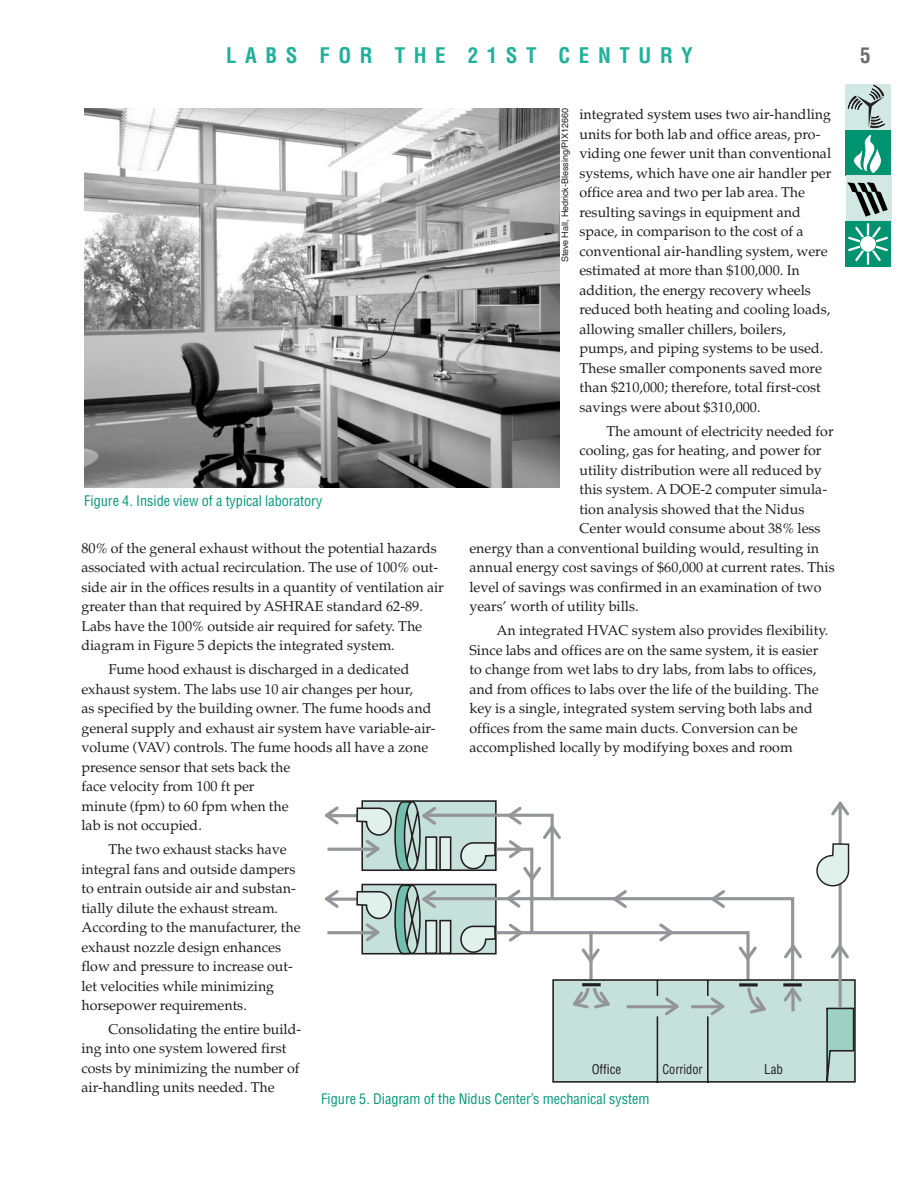
<style>
.page{position:relative;width:918px;height:1188px;background:#fff}
.page>*{position:absolute;margin:0;border:0;box-sizing:border-box;transform-origin:0 0}
.t1{font:700 condensed 21px "Helvetica";letter-spacing:.41em;color:#20b19a}
.t2{font:700 condensed 21px "Helvetica";color:#6c6d70}
.t3{font:14.25px/19.5px "Palatino";color:#231f20}
.t4{font:condensed 14.25px "Helvetica";color:#009b7a}
.t5{font:condensed 13.05px "Helvetica";color:#231f20}
.t6{font:condensed 13.05px "Helvetica";color:#231f20;scale:.94 1}
.t7{font:9px "Helvetica";color:#231f20}
</style>
<div class="page">
<div style="left:845px;top:84px;width:46px;height:46px;background:#d2e8e2"></div>
<div style="left:845px;top:130px;width:46px;height:46px;background:#009370"></div>
<div style="left:846px;top:175px;width:45px;height:46px;background:#d2e8e2"></div>
<div style="left:845px;top:221px;width:46px;height:46px;background:#009370"></div>
<svg style="left:847px;top:182px;width:41px;height:35px"></svg>
<svg style="left:848px;top:223px;width:40px;height:42px"></svg>
<svg style="left:848px;top:85px;width:37px;height:88px"></svg>
<img style="left:84px;top:108px;width:475px;height:380px">
<svg style="left:325px;top:800px;width:531px;height:282px"></svg>
<svg style="left:739px;top:983px;width:19px;height:4px"></svg>
<svg style="left:783px;top:983px;width:19px;height:4px"></svg>
<h1 class="t1" style="left:226px;top:47px;width:468px">LABS FOR THE 21ST CENTURY</h1>
<h1 class="t2" style="left:860px;top:47px;width:12px">5</h1>
<p class="t7" style="left:562px;top:262px;width:156px;rotate:-90deg">Steve Hall, Hedrick-Blessing/PIX12660</p>
<p class="t3" style="left:579px;top:106px;width:253px">integrated system uses two air-handling units for both lab and office areas, pro&shy;viding one fewer unit than conventional systems, which have one air handler per office area and two per lab area. The resulting savings in equipment and space, in comparison to the cost of a conventional air-handling system, were estimated at more than $100,000. In addition, the energy recovery wheels reduced both heating and cooling loads, allowing smaller chillers, boilers, pumps, and piping systems to be used.<br>These smaller components saved more than $210,000; therefore, total first-cost savings were about $310,000.</p>
<p class="t3" style="left:606px;top:423px;width:229px">The amount of electricity needed for</p>
<p class="t3" style="left:579px;top:442px;width:244px">cooling, gas for heating, and power for</p>
<p class="t3" style="left:579px;top:462px;width:244px">utility distribution were all reduced by</p>
<p class="t3" style="left:579px;top:481px;width:249px">this system. A DOE-2 computer simula-</p>
<p class="t3" style="left:579px;top:501px;width:227px">tion analysis showed that the Nidus</p>
<p class="t3" style="left:579px;top:520px;width:243px">Center would consume about 38% less</p>
<p class="t3" style="left:469px;top:540px;width:351px">energy than a conventional building would, resulting in</p>
<p class="t3" style="left:469px;top:559px;width:367px">annual energy cost savings of $60,000 at current rates. This</p>
<p class="t3" style="left:469px;top:579px;width:354px">level of savings was confirmed in an examination of two</p>
<p class="t3" style="left:469px;top:598px;width:171px">years’ worth of utility bills.</p>
<p class="t3" style="left:469px;top:622px;width:360px;text-indent:27px">An integrated HVAC system also provides flexibility.<br>Since labs and offices are on the same system, it is easier to change from wet labs to dry labs, from labs to offices, and from offices to labs over the life of the building. The key is a single, integrated system serving both labs and offices from the same main ducts. Conversion can be accomplished locally by modifying boxes and room</p>
<p class="t4" style="left:84px;top:495px;width:240px">Figure 4. Inside view of a typical laboratory</p>
<p class="t3" style="left:81px;top:540px;width:364px">80% of the general exhaust without the potential hazards associated with actual recirculation. The use of 100% out&shy;side air in the offices results in a quantity of ventilation air greater than that required by ASHRAE standard 62-89.<br>Labs have the 100% outside air required for safety. The diagram in Figure 5 depicts the integrated system.</p>
<p class="t3" style="left:81px;top:661px;width:356px;text-indent:27px">Fume hood exhaust is discharged in a dedicated exhaust system. The labs use 10 air changes per hour,<br>as specified by the building owner. The fume hoods and general supply and exhaust air system have variable-air&shy;volume (VAV) controls. The fume hoods all have a zone presence sensor that sets back the<br>face velocity from 100 ft per<br>minute (fpm) to 60 fpm when the<br>lab is not occupied.</p>
<p class="t3" style="left:81px;top:841px;width:221px;text-indent:27px">The two exhaust stacks have integral fans and outside dampers to entrain outside air and substan&shy;tially dilute the exhaust stream.<br>According to the manufacturer, the exhaust nozzle design enhances flow and pressure to increase out&shy;let velocities while minimizing horsepower requirements.</p>
<p class="t3" style="left:81px;top:1021px;width:221px;text-indent:27px">Consolidating the entire build&shy;ing into one system lowered first costs by minimizing the number of air-handling units needed. The</p>
<p class="t5" style="left:592px;top:1064px;width:31px">Office</p>
<p class="t6" style="left:662px;top:1064px;width:44px">Corridor</p>
<p class="t5" style="left:764px;top:1064px;width:20px">Lab</p>
<p class="t4" style="left:321px;top:1094px;width:330px">Figure 5. Diagram of the Nidus Center’s mechanical system</p>
</div>
